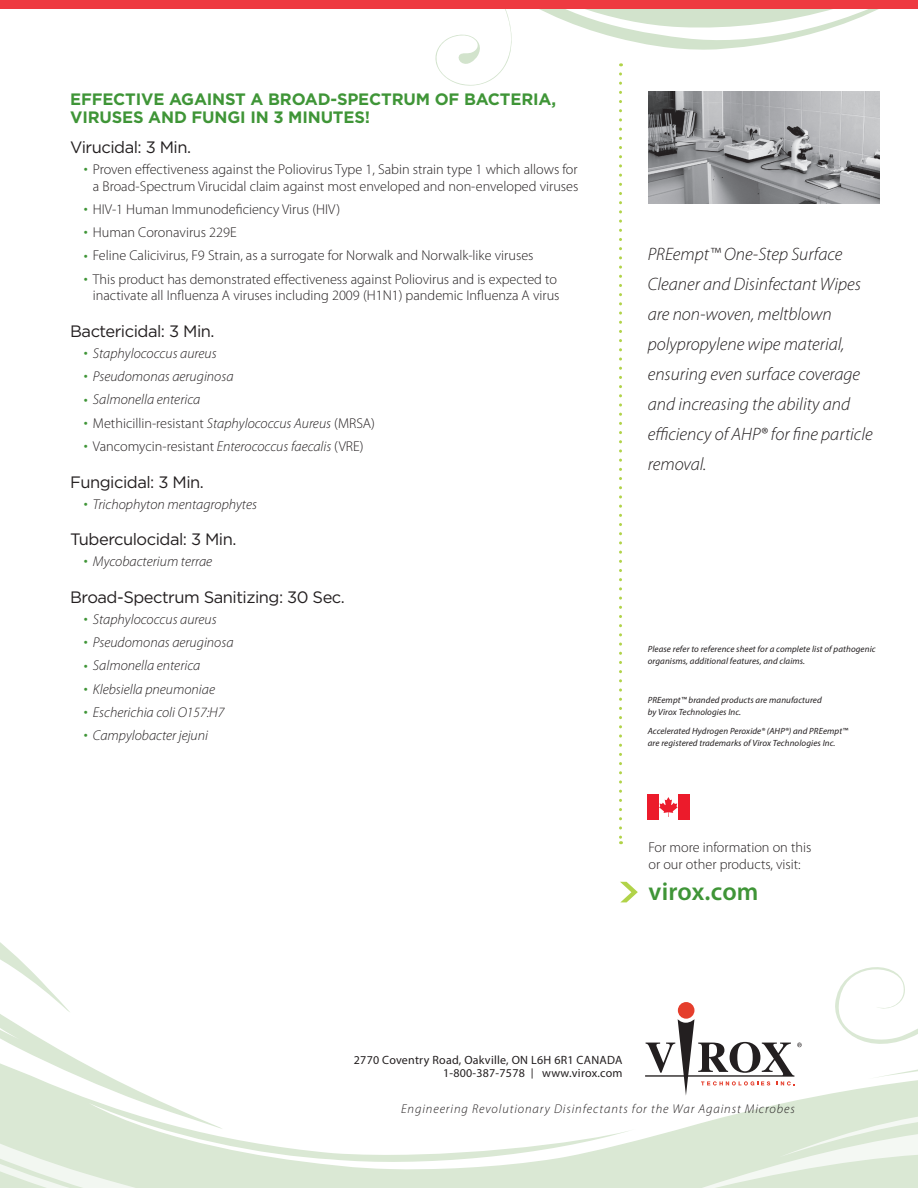
<style>
.page{position:relative;width:918px;height:1188px;background:#fff}
.page>*{position:absolute;margin:0;border:0;box-sizing:border-box;transform-origin:0 0}
.t1{font:600 25.5px "Myriad Pro";letter-spacing:.005em;color:#3f9537}
.t2{font:italic 300 18px/30px "Myriad Pro";color:#231f20}
.t3{font:16.5px "Gotham";letter-spacing:-.03em;color:#231f20}
.t4{font:700 16.5px/18px "Gotham";letter-spacing:-.01em;color:#3f9537}
.t5{font:300 14.25px/16.5px "Myriad Pro";color:#231f20;text-align:right}
.t6{font:italic 300 14.25px "Myriad Pro";color:#231f20}
.t7{font:italic 300 12.75px "Myriad Pro";letter-spacing:.07em;color:#231f20}
.t8{font:12px/13.5px "Myriad Pro";letter-spacing:.02em;color:#231f20;text-align:right}
.t9{font:italic 9px/12px "Myriad Pro";letter-spacing:.01em;color:#231f20}
.s1{font-weight:400;color:#3f9537}
.s2{font-weight:400;font-style:normal;color:#3f9537}
.s3{font-style:italic}
.s4{font-size:10.2px}
</style>
<div class="page">
<svg style="left:0;top:1129px;width:629px;height:59px;fill:#dae8d4"></svg>
<svg style="left:0;top:942px;width:222px;height:187px"></svg>
<img style="left:649px;top:91px;width:230px;height:113px">
<svg style="left:309px;top:8px;width:609px;height:78px"></svg>
<svg style="left:619px;top:74px;width:3px;height:770px"></svg>
<svg style="left:620px;top:882px;width:18px;height:20px"></svg>
<div style="left:647px;top:794px;width:11px;height:26px;background:#ec1b2b"></div>
<div style="left:678px;top:794px;width:11px;height:26px;background:#ec1b2b"></div>
<svg style="left:659px;top:797px;width:19px;height:20px"></svg>
<div style="left:0;top:0;width:918px;height:8px;background:#ee3a41"></div>
<svg style="left:645px;top:967px;width:273px;height:221px"></svg>
<p class="t4" style="left:70px;top:90px;width:487px">EFFECTIVE AGAINST A BROAD-SPECTRUM OF BACTERIA,<br>VIRUSES AND FUNGI IN 3 MINUTES!</p>
<p class="t3" style="left:70px;top:138px;width:123px">Virucidal: 3 Min.</p>
<p class="t5" style="left:84px;top:161px;width:496px"><span class="s1">•</span> Proven effectiveness against the Poliovirus Type 1, Sabin strain type 1 which allows for a Broad-Spectrum Virucidal claim against most enveloped and non-enveloped viruses</p>
<p class="t5" style="left:84px;top:201px;width:258px"><span class="s1">•</span> HIV-1 Human Immunodeficiency Virus (HIV)</p>
<p class="t5" style="left:84px;top:224px;width:154px"><span class="s1">•</span> Human Coronavirus 229E</p>
<p class="t5" style="left:84px;top:248px;width:451px"><span class="s1">•</span> Feline Calicivirus, F9 Strain, as a surrogate for Norwalk and Norwalk-like viruses</p>
<p class="t5" style="left:84px;top:271px;width:477px"><span class="s1">•</span> This product has demonstrated effectiveness against Poliovirus and is expected to inactivate all Influenza A viruses including 2009 (H1N1) pandemic Influenza A virus</p>
<p class="t3" style="left:70px;top:322px;width:146px">Bactericidal: 3 Min.</p>
<p class="t6" style="left:84px;top:345px;width:134px"><span class="s2">•</span> Staphylococcus aureus</p>
<p class="t6" style="left:84px;top:369px;width:151px"><span class="s2">•</span> Pseudomonas aeruginosa</p>
<p class="t6" style="left:84px;top:392px;width:118px"><span class="s2">•</span> Salmonella enterica</p>
<p class="t5" style="left:84px;top:415px;width:293px"><span class="s1">•</span> Methicillin-resistant <span class="s3">Staphylococcus Aureus</span> (MRSA)</p>
<p class="t5" style="left:84px;top:438px;width:281px"><span class="s1">•</span> Vancomycin-resistant <span class="s3">Enterococcus faecalis</span> (VRE)</p>
<p class="t3" style="left:70px;top:473px;width:135px">Fungicidal: 3 Min.</p>
<p class="t6" style="left:84px;top:496px;width:175px"><span class="s2">•</span> Trichophyton mentagrophytes</p>
<p class="t3" style="left:70px;top:530px;width:168px">Tuberculocidal: 3 Min.</p>
<p class="t6" style="left:84px;top:554px;width:130px"><span class="s2">•</span> Mycobacterium terrae</p>
<p class="t3" style="left:70px;top:588px;width:276px">Broad-Spectrum Sanitizing: 30 Sec.</p>
<p class="t6" style="left:84px;top:612px;width:134px"><span class="s2">•</span> Staphylococcus aureus</p>
<p class="t6" style="left:84px;top:635px;width:151px"><span class="s2">•</span> Pseudomonas aeruginosa</p>
<p class="t6" style="left:84px;top:658px;width:118px"><span class="s2">•</span> Salmonella enterica</p>
<p class="t6" style="left:84px;top:681px;width:133px"><span class="s2">•</span> Klebsiella pneumoniae</p>
<p class="t6" style="left:84px;top:705px;width:142px"><span class="s2">•</span> Escherichia coli O157:H7</p>
<p class="t6" style="left:84px;top:728px;width:126px"><span class="s2">•</span> Campylobacter jejuni</p>
<p class="t2" style="left:648px;top:240px;width:227px">PREempt™ One-Step Surface<br>Cleaner and Disinfectant Wipes are non-woven, meltblown polypropylene wipe material, ensuring even surface coverage and increasing the ability and efficiency of AHP® for fine particle removal.</p>
<p class="t9" style="left:648px;top:643px;width:229px">Please refer to reference sheet for a complete list of pathogenic organisms, additional features, and claims.</p>
<p class="t9" style="left:648px;top:694px;width:176px">PREempt™ branded products are manufactured by Virox Technologies Inc.</p>
<p class="t9" style="left:648px;top:724px;width:202px">Accelerated Hydrogen Peroxide® (AHP®) and PREempt™ are registered trademarks of Virox Technologies Inc.</p>
<p class="t5" style="left:648px;top:840px;width:164px;text-align:left">For more information on this or our other products, visit:</p>
<h1 class="t1" style="left:648px;top:875px;width:112px">virox.com</h1>
<p class="t8" style="left:354px;top:1053px;width:270px">2770 Coventry Road, Oakville, ON L6H 6R1 CANADA<br>1-800-387-7578 <span class="s4">|</span> www.virox.com</p>
<p class="t7" style="left:401px;top:1102px;width:395px">Engineering Revolutionary Disinfectants for the War Against Microbes</p>
</div>
